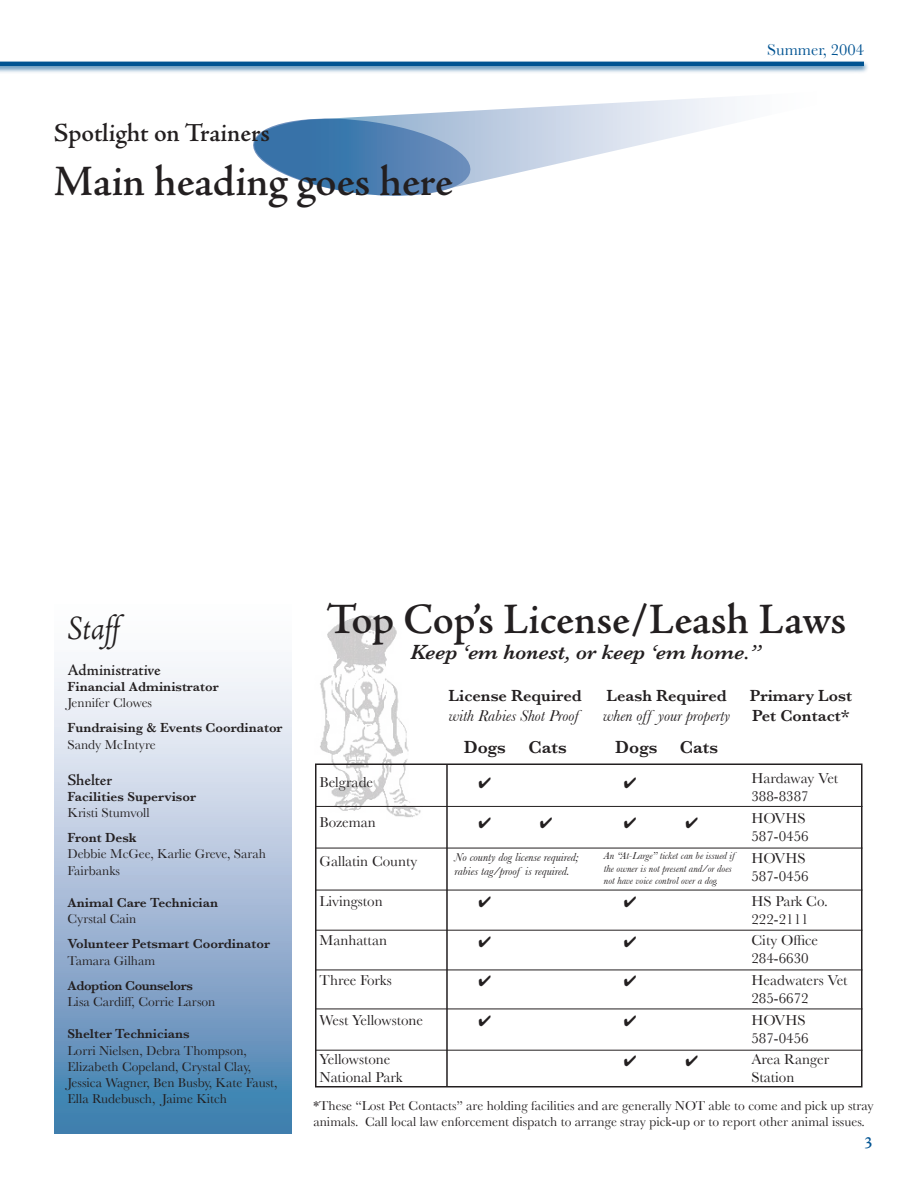
<style>
.page{position:relative;width:918px;height:1188px;background:#fff}
.page>*{position:absolute;margin:0;border:0;box-sizing:border-box;transform-origin:0 0}
.t1{font:600 45px "Adobe Jenson";letter-spacing:-.005em;color:#231f20}
.t2{font:italic 36px "Adobe Jenson";letter-spacing:-.01em;color:#231f20}
.t3{font:600 27px "Adobe Jenson";letter-spacing:-.005em;color:#231f20}
.t4{font:italic 600 21px "Baskerville";color:#231f20}
.t5{font:600 18px "Baskerville";color:#231f20}
.t6{font:600 18px "Adobe Jenson";color:#005392}
.t7{font:600 16.5px/19.8px "Baskerville";color:#231f20}
.t8{font:italic 16.5px "Baskerville";color:#231f20}
.t9{font:600 16.5px "Adobe Jenson";letter-spacing:-.005em;color:#231f20}
.t10{font:16.5px "Baskerville";color:#005392}
.t11{font:15px/18px "Baskerville";color:#231f20}
.t12{font:13.5px/16.2px "Baskerville";color:#231f20}
.t13{font:600 13.5px "Baskerville";color:#231f20}
.t14{font:600 13.5px "Baskerville";letter-spacing:-.03em;color:#231f20}
.t15{font:italic 12px/14.4px "Baskerville";color:#231f20}
.t16{font:italic 10.5px/12.6px "Baskerville";color:#231f20}
</style>
<div class="page">
<img style="left:315px;top:615px;width:114px;height:202px">
<div style="left:315px;top:764px;width:547px;height:324px;border:2px solid #231f20"></div>
<svg style="left:54px;top:667px;width:237px;height:467px;background:#a2bbd6"></svg>
<svg style="left:253px;top:97px;width:482px;height:99px"></svg>
<div style="left:0;top:59px;width:869px;height:16px;background:#005392;opacity:.75"></div>
<hr style="left:0;top:62px;width:864px;height:4px;background:#005392">
<hr style="left:316px;top:1050px;width:546px;height:1px;background:#231f20">
<hr style="left:316px;top:1009px;width:546px;height:1px;background:#231f20">
<hr style="left:316px;top:970px;width:546px;height:1px;background:#231f20">
<hr style="left:316px;top:930px;width:546px;height:1px;background:#231f20">
<hr style="left:316px;top:890px;width:546px;height:1px;background:#231f20">
<hr style="left:316px;top:848px;width:546px;height:1px;background:#231f20">
<hr style="left:316px;top:806px;width:546px;height:1px;background:#231f20">
<hr style="left:446px;top:764px;width:2px;height:323px;background:#231f20">
<h3 class="t3" style="left:54px;top:118px;width:218px">Spotlight on Trainers</h3>
<h1 class="t1" style="left:54px;top:157px;width:401px">Main heading goes here</h1>
<p class="t10" style="left:767px;top:40px;width:98px">Summer, 2004</p>
<h2 class="t2" style="left:67px;top:611px;width:54px">Staff</h2>
<p class="t9" style="left:67px;top:661px;width:95px">Administrative</p>
<p class="t13" style="left:67px;top:679px;width:153px">Financial Administrator</p>
<p class="t12" style="left:67px;top:695px;width:86px">Jennifer Clowes</p>
<p class="t13" style="left:67px;top:720px;width:217px">Fundraising &amp; Events Coordinator</p>
<p class="t12" style="left:67px;top:736px;width:90px">Sandy McIntyre</p>
<p class="t9" style="left:67px;top:771px;width:46px">Shelter</p>
<p class="t13" style="left:67px;top:789px;width:130px">Facilities Supervisor</p>
<p class="t12" style="left:67px;top:804px;width:84px">Kristi Stumvoll</p>
<p class="t13" style="left:67px;top:830px;width:71px">Front Desk</p>
<p class="t12" style="left:67px;top:846px;width:200px">Debbie McGee, Karlie Greve, Sarah<br>Fairbanks</p>
<p class="t13" style="left:67px;top:895px;width:152px">Animal Care Technician</p>
<p class="t12" style="left:67px;top:911px;width:70px">Cyrstal Cain</p>
<p class="t13" style="left:67px;top:936px;width:204px">Volunteer Petsmart Coordinator</p>
<p class="t12" style="left:67px;top:952px;width:89px">Tamara Gilham</p>
<p class="t14" style="left:67px;top:978px;width:127px">Adoption Counselors</p>
<p class="t12" style="left:67px;top:993px;width:149px">Lisa Cardiff, Corrie Larson</p>
<p class="t13" style="left:67px;top:1026px;width:124px">Shelter Technicians</p>
<p class="t12" style="left:67px;top:1042px;width:212px">Lorri Nielsen, Debra Thompson, Elizabeth Copeland, Crystal Clay, Jessica Wagner, Ben Busby, Kate Faust, Ella Rudebusch, Jaime Kitch</p>
<h1 class="t1" style="left:327px;top:595px;width:521px">Top Cop’s License/Leash Laws</h1>
<h3 class="t4" style="left:411px;top:640px;width:352px">Keep ‘em honest, or keep ‘em home.”</h3>
<p class="t11" style="left:319px;top:773px;width:55px">Belgrade</p>
<p class="t11" style="left:319px;top:813px;width:58px">Bozeman</p>
<p class="t11" style="left:319px;top:852px;width:99px">Gallatin County</p>
<p class="t11" style="left:319px;top:892px;width:65px">Livingston</p>
<p class="t11" style="left:319px;top:931px;width:69px">Manhattan</p>
<p class="t11" style="left:319px;top:971px;width:74px">Three Forks</p>
<p class="t11" style="left:319px;top:1011px;width:105px">West Yellowstone</p>
<p class="t11" style="left:319px;top:1050px;width:85px">Yellowstone<br>National Park</p>
<p class="t7" style="left:449px;top:686px;width:135px">License Required</p>
<p class="t8" style="left:449px;top:706px;width:131px">with Rabies Shot Proof</p>
<h3 class="t5" style="left:464px;top:737px;width:104px">Dogs Cats</h3>
<p class="t7" style="left:607px;top:686px;width:122px">Leash Required</p>
<p class="t8" style="left:603px;top:706px;width:128px">when off your property</p>
<h3 class="t5" style="left:615px;top:737px;width:104px">Dogs Cats</h3>
<p class="t15" style="left:455px;top:850px;width:126px">No county dog license required; rabies tag/proof is required.</p>
<p class="t16" style="left:604px;top:849px;width:132px">An “At-Large” ticket can be issued if the owner is not present and/or does not have voice control over a dog.</p>
<p class="t7" style="left:750px;top:686px;width:104px">Primary Lost<br>Pet Contact*</p>
<p class="t11" style="left:751px;top:769px;width:88px">Hardaway Vet<br>388-8387</p>
<p class="t11" style="left:751px;top:809px;width:59px">HOVHS<br>587-0456</p>
<p class="t11" style="left:751px;top:849px;width:59px">HOVHS<br>587-0456</p>
<p class="t11" style="left:751px;top:892px;width:78px">HS Park Co.<br>222-2111</p>
<p class="t11" style="left:751px;top:931px;width:68px">City Office<br>284-6630</p>
<p class="t11" style="left:751px;top:971px;width:98px">Headwaters Vet<br>285-6672</p>
<p class="t11" style="left:751px;top:1011px;width:59px">HOVHS<br>587-0456</p>
<p class="t11" style="left:751px;top:1050px;width:79px">Area Ranger<br>Station</p>
<p class="t12" style="left:313px;top:1097px;width:562px">*These “Lost Pet Contacts” are holding facilities and are generally NOT able to come and pick up stray animals. Call local law enforcement dispatch to arrange stray pick-up or to report other animal issues.</p>
<h3 class="t6" style="left:864px;top:1133px;width:10px">3</h3>
</div>
